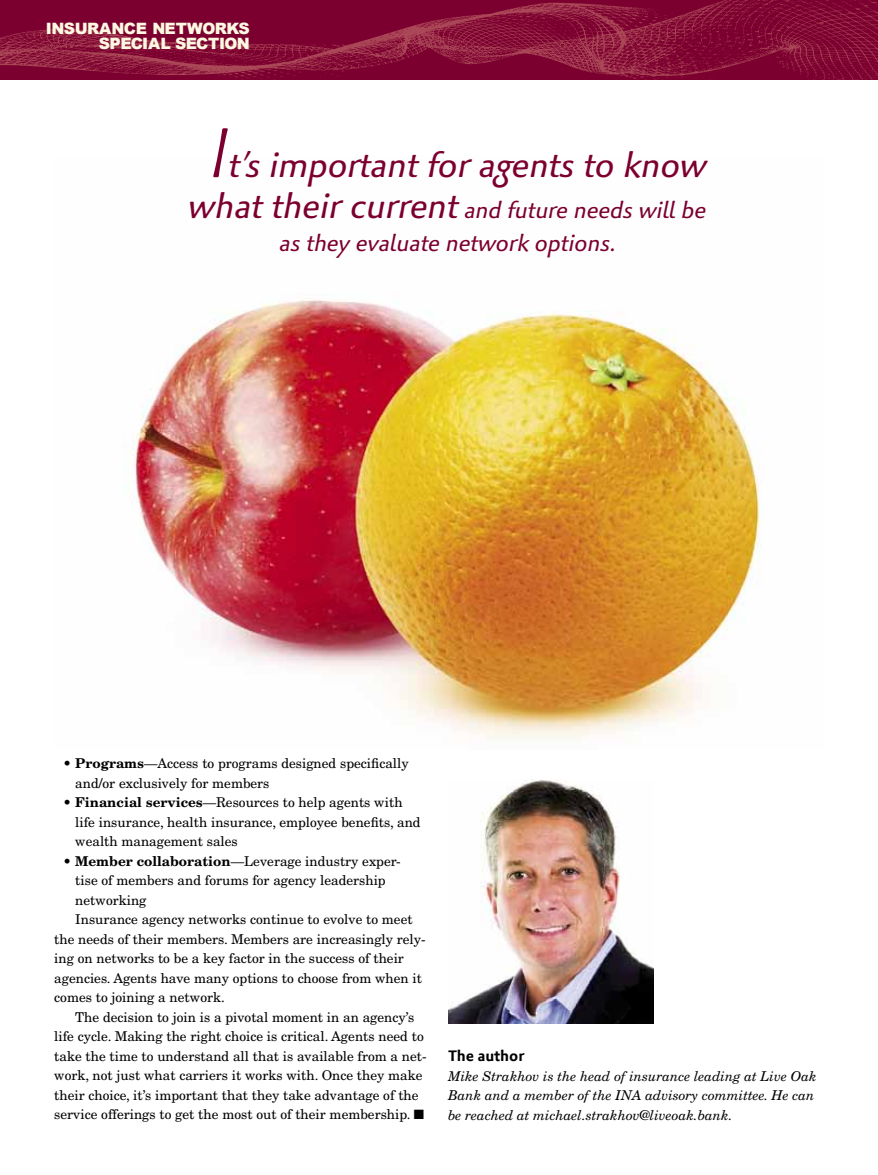
<style>
.page{position:relative;width:878px;height:1175px;background:#fff}
.page>*{position:absolute;margin:0;border:0;box-sizing:border-box;transform-origin:0 0}
.t1{font:italic 36px "Palatino Sans Com";color:#7c002f}
.t2{font:italic 24px/33px "Palatino Sans Com";color:#7c002f;text-align:center}
.t3{font:700 15.75px "Palatino Sans Com";color:#000}
.t4{font:900 15.6px/14.4px "Arial";letter-spacing:-.03em;color:#fdf8e1;text-align:right}
.t5{font:13.5px/19.5px "New Century Schlbk";color:#000}
.t6{font:italic 13.5px/19.5px "New Century Schlbk";color:#000}
.s1{font-weight:300;font-size:72px}
.s2{font-size:36px}
.s3{font-weight:700}
</style>
<div class="page">
<img style="left:133px;top:300px;width:629px;height:439px">
<img style="left:448px;top:779px;width:205px;height:244px">
<img style="left:0;top:0;width:878px;height:79px">
<p class="t4" style="left:46px;top:21px;width:205px">INSURANCE NETWORKS<br>SPECIAL SECTION</p>
<h1 class="t1" style="left:209px;top:143px;width:499px"><span class="s1">I</span>t’s important for agents to know</h1>
<h2 class="t2" style="left:189px;top:193px;width:519px"><span class="s2">what their current</span> and future needs will be as they evaluate network options.</h2>
<p class="t5" style="left:75px;top:754px;width:335px;text-indent:-12px"><span class="s3">• Programs</span>—Access to programs designed specifically and/or exclusively for members</p>
<p class="t5" style="left:75px;top:793px;width:347px;text-indent:-12px"><span class="s3">• Financial services</span>—Resources to help agents with life insurance, health insurance, employee benefits, and wealth management sales</p>
<p class="t5" style="left:63px;top:851px;width:339px"><span class="s3">• Member collaboration</span>—Leverage industry exper-</p>
<p class="t5" style="left:75px;top:871px;width:312px">tise of members and forums for agency leadership</p>
<p class="t5" style="left:75px;top:890px;width:73px">networking</p>
<p class="t5" style="left:75px;top:909px;width:339px">Insurance agency networks continue to evolve to meet</p>
<p class="t5" style="left:54px;top:929px;width:373px">the needs of their members. Members are increasingly rely-</p>
<p class="t5" style="left:54px;top:948px;width:351px">ing on networks to be a key factor in the success of their</p>
<p class="t5" style="left:54px;top:968px;width:369px">agencies. Agents have many options to choose from when it</p>
<p class="t5" style="left:54px;top:987px;width:172px">comes to joining a network.</p>
<p class="t5" style="left:75px;top:1007px;width:340px">The decision to join is a pivotal moment in an agency’s</p>
<p class="t5" style="left:54px;top:1026px;width:371px">life cycle. Making the right choice is critical. Agents need to</p>
<p class="t5" style="left:54px;top:1046px;width:374px">take the time to understand all that is available from a net-</p>
<p class="t5" style="left:54px;top:1065px;width:370px">work, not just what carriers it works with. Once they make</p>
<p class="t5" style="left:54px;top:1085px;width:366px">their choice, it’s important that they take advantage of the</p>
<p class="t5" style="left:54px;top:1104px;width:371px">service offerings to get the most out of their membership. ■</p>
<p class="t3" style="left:448px;top:1045px;width:78px">The author</p>
<p class="t6" style="left:448px;top:1066px;width:370px">Mike Strakhov is the head of insurance leading at Live Oak<br>Bank and a member of the INA advisory committee. He can be reached at michael.strakhov@liveoak.bank.</p>
</div>
